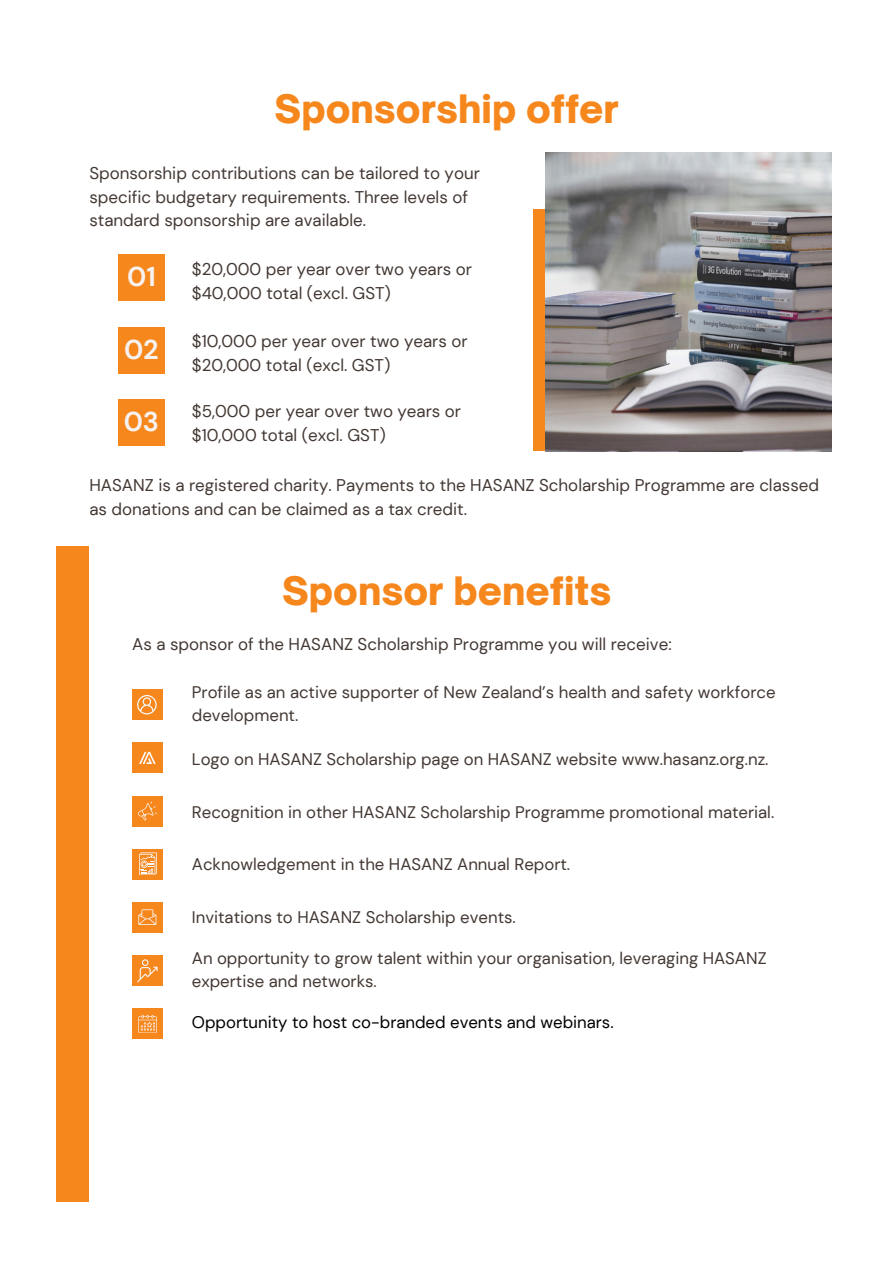
<style>
.page{position:relative;width:894px;height:1264px;background:#fff}
.page>*{position:absolute;margin:0;border:0;box-sizing:border-box;transform-origin:0 0}
.t1{font:900 37.5px "Open Sauce One";color:#f6871d}
.t2{font:700 27.15px "DM Sans";color:#f6f2f1}
.t3{font:16.95px/23.7px "DM Sans";color:#433833}
.t4{font:16.8px/23.4px "DM Sans";color:#433833}
.t5{font:16.8px "DM Sans";color:#000}
</style>
<div class="page">
<div style="left:533px;top:209px;width:12px;height:242px;background:#f6871d"></div>
<img style="left:545px;top:153px;width:285px;height:298px">
<div style="left:118px;top:254px;width:47px;height:47px;background:#f6871d"></div>
<div style="left:118px;top:327px;width:47px;height:46px;background:#f6871d"></div>
<div style="left:118px;top:399px;width:47px;height:47px;background:#f6871d"></div>
<div style="left:132px;top:849px;width:30px;height:30px;background:#f6871d"></div>
<div style="left:132px;top:795px;width:30px;height:31px;background:#f6871d"></div>
<div style="left:132px;top:742px;width:30px;height:31px;background:#f6871d"></div>
<div style="left:132px;top:689px;width:30px;height:31px;background:#f6871d"></div>
<div style="left:56px;top:545px;width:33px;height:656px;background:#f6871d"></div>
<div style="left:132px;top:955px;width:30px;height:30px;background:#f6871d"></div>
<div style="left:132px;top:902px;width:30px;height:30px;background:#f6871d"></div>
<div style="left:132px;top:1008px;width:30px;height:31px;background:#f6871d"></div>
<svg style="left:139px;top:751px;width:17px;height:13px"></svg>
<svg style="left:137px;top:695px;width:19px;height:19px"></svg>
<svg style="left:138px;top:801px;width:19px;height:19px"></svg>
<svg style="left:138px;top:909px;width:18px;height:15px"></svg>
<svg style="left:137px;top:959px;width:20px;height:23px"></svg>
<svg style="left:138px;top:1014px;width:18px;height:18px"></svg>
<svg style="left:139px;top:852px;width:18px;height:23px"></svg>
<p class="t1" style="left:274px;top:85px;width:346px">Sponsorship offer</p>
<h1 class="t3" style="left:89px;top:161px;width:392px">Sponsorship contributions can be tailored to your specific budgetary requirements. Three levels of standard sponsorship are available.</h1>
<p class="t2" style="left:127px;top:259px;width:30px">01</p>
<p class="t2" style="left:124px;top:332px;width:36px">02</p>
<p class="t3" style="left:192px;top:257px;width:282px">$20,000 per year over two years or $40,000 total (excl. GST)</p>
<p class="t3" style="left:192px;top:330px;width:277px">$10,000 per year over two years or $20,000 total (excl. GST)</p>
<p class="t2" style="left:124px;top:404px;width:37px">03</p>
<p class="t3" style="left:192px;top:399px;width:270px">$5,000 per year over two years or $10,000 total (excl. GST)</p>
<p class="t3" style="left:89px;top:473px;width:731px">HASANZ is a registered charity. Payments to the HASANZ Scholarship Programme are classed as donations and can be claimed as a tax credit.</p>
<h1 class="t1" style="left:282px;top:567px;width:330px">Sponsor benefits</h1>
<p class="t3" style="left:132px;top:632px;width:541px">As a sponsor of the HASANZ Scholarship Programme you will receive:</p>
<p class="t4" style="left:192px;top:681px;width:585px;line-height:22.5px">Profile as an active supporter of New Zealand’s health and safety workforce development.</p>
<p class="t4" style="left:192px;top:747px;width:578px">Logo on HASANZ Scholarship page on HASANZ website www.hasanz.org.nz.</p>
<p class="t4" style="left:192px;top:800px;width:583px">Recognition in other HASANZ Scholarship Programme promotional material.</p>
<p class="t4" style="left:192px;top:852px;width:379px">Acknowledgement in the HASANZ Annual Report.</p>
<p class="t4" style="left:192px;top:905px;width:325px">Invitations to HASANZ Scholarship events.</p>
<p class="t4" style="left:192px;top:946px;width:576px">An opportunity to grow talent within your organisation, leveraging HASANZ expertise and networks.</p>
<p class="t5" style="left:192px;top:1011px;width:423px">Opportunity to host co-branded events and webinars.</p>
</div>
